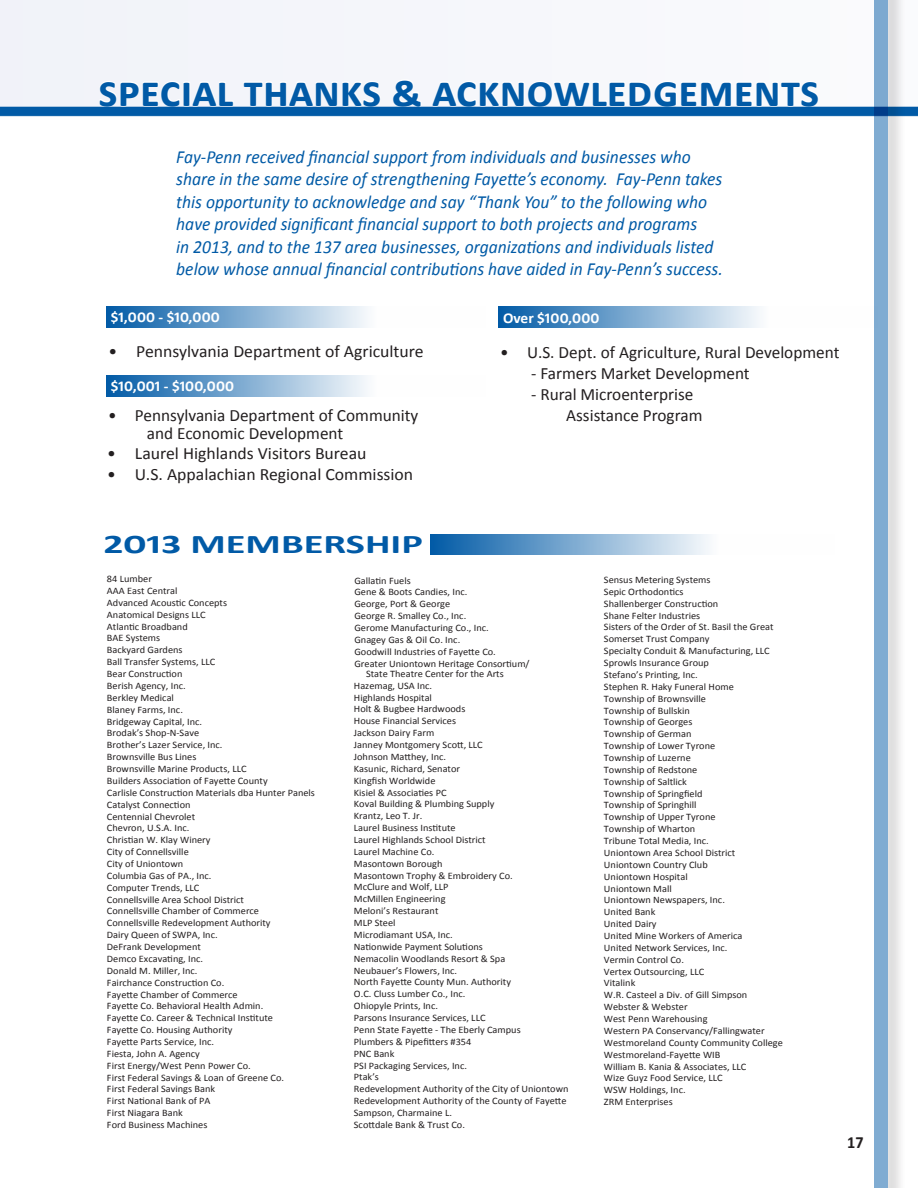
<style>
.page{position:relative;width:918px;height:1188px;background:#fff}
.page>*{position:absolute;margin:0;border:0;box-sizing:border-box;transform-origin:0 0}
.t1{font:700 45px "Calibri";color:#015aa6}
.t2{font:700 27px "Calibri";color:#015aa6;scale:1.5 1}
.t3{font:italic 18.6px/22.5px "Calibri";color:#015aa6;scale:.95 1}
.t4{font:17.25px/21px "Calibri";color:#231f20}
.t5{font:700 17.1px "Calibri";color:#231f20;scale:.95 1}
.t6{font:700 15px "Calibri";color:#fff}
.t7{font:9.9px/11.9px "Calibri";color:#231f20;scale:1.04 1}
</style>
<div class="page">
<div style="left:0;top:0;width:370px;height:77px;background:#f2f4f9"></div>
<svg style="left:106px;top:306px;width:261px;height:22px;background:#7aa8d0"></svg>
<svg style="left:106px;top:375px;width:261px;height:22px;background:#7aa8d0"></svg>
<svg style="left:498px;top:306px;width:261px;height:22px;background:#7aa8d0"></svg>
<svg style="left:430px;top:534px;width:279px;height:21px;background:#7aa8d0"></svg>
<svg style="left:0;top:77px;width:918px;height:39px"></svg>
<div style="left:876px;top:0;width:30px;height:1188px;background:#231f20;opacity:.3"></div>
<div style="left:874px;top:0;width:14px;height:1188px;background:#80acd2"></div>
<h1 class="t1" style="left:98px;top:62px;width:723px">special thanks &amp; acknowledgements</h1>
<p class="t3" style="left:176px;top:144px;width:577px">Fay-Penn received financial support from individuals and businesses who share in the same desire of strengthening Fayette’s economy. Fay-Penn takes this opportunity to acknowledge and say “Thank You” to the following who have provided significant financial support to both projects and programs<br>in 2013, and to the 137 area businesses, organizations and individuals listed below whose annual financial contributions have aided in Fay-Penn’s success.</p>
<h3 class="t6" style="left:111px;top:308px;width:110px">$1,000 - $10,000</h3>
<h3 class="t4" style="left:109px;top:341px;width:317px">• Pennsylvania Department of Agriculture</h3>
<h3 class="t6" style="left:111px;top:376px;width:125px">$10,001 - $100,000</h3>
<h3 class="t6" style="left:503px;top:308px;width:98px">Over $100,000</h3>
<h3 class="t4" style="left:500px;top:342px;width:341px">• U.S. Dept. of Agriculture, Rural Development</h3>
<h3 class="t4" style="left:531px;top:363px;width:220px">- Farmers Market Development</h3>
<h3 class="t4" style="left:566px;top:384px;width:138px;text-indent:-35px">- Rural Microenterprise<br>Assistance Program</h3>
<h3 class="t4" style="left:147px;top:407px;width:273px;line-height:18px;text-indent:-39px">• Pennsylvania Department of Community and Economic Development</h3>
<h3 class="t4" style="left:107px;top:443px;width:261px">• Laurel Highlands Visitors Bureau</h3>
<h3 class="t4" style="left:107px;top:464px;width:308px">• U.S. Appalachian Regional Commission</h3>
<h2 class="t2" style="left:103px;top:527px;width:215px">2013 MEMBERSHIP</h2>
<p class="t7" style="left:107px;top:573px;width:202px">84 Lumber<br>AAA East Central<br>Advanced Acoustic Concepts<br>Anatomical Designs LLC<br>Atlantic Broadband<br>BAE Systems<br>Backyard Gardens<br>Ball Transfer Systems, LLC<br>Bear Construction<br>Berish Agency, Inc.<br>Berkley Medical<br>Blaney Farms, Inc.<br>Bridgeway Capital, Inc.<br>Brodak’s Shop-N-Save<br>Brother’s Lazer Service, Inc.<br>Brownsville Bus Lines<br>Brownsville Marine Products, LLC<br>Builders Association of Fayette County<br>Carlisle Construction Materials dba Hunter Panels<br>Catalyst Connection<br>Centennial Chevrolet<br>Chevron, U.S.A. Inc.<br>Christian W. Klay Winery<br>City of Connellsville<br>City of Uniontown<br>Columbia Gas of PA., Inc.<br>Computer Trends, LLC<br>Connellsville Area School District<br>Connellsville Chamber of Commerce<br>Connellsville Redevelopment Authority<br>Dairy Queen of SWPA, Inc.<br>DeFrank Development<br>Demco Excavating, Inc.<br>Donald M. Miller, Inc.<br>Fairchance Construction Co.<br>Fayette Chamber of Commerce<br>Fayette Co. Behavioral Health Admin.<br>Fayette Co. Career &amp; Technical Institute<br>Fayette Co. Housing Authority<br>Fayette Parts Service, Inc.<br>Fiesta, John A. Agency<br>First Energy/West Penn Power Co.<br>First Federal Savings &amp; Loan of Greene Co.<br>First Federal Savings Bank<br>First National Bank of PA<br>First Niagara Bank<br>Ford Business Machines</p>
<p class="t7" style="left:354px;top:574px;width:170px">Gallatin Fuels<br>Gene &amp; Boots Candies, Inc.<br>George, Port &amp; George<br>George R. Smalley Co., Inc.<br>Gerome Manufacturing Co., Inc.<br>Gnagey Gas &amp; Oil Co. Inc.<br>Goodwill Industries of Fayette Co.<br>Greater Uniontown Heritage Consortium/</p>
<p class="t7" style="left:366px;top:668px;width:134px">State Theatre Center for the Arts</p>
<p class="t7" style="left:354px;top:680px;width:208px">Hazemag, USA Inc.<br>Highlands Hospital<br>Holt &amp; Bugbee Hardwoods<br>House Financial Services<br>Jackson Dairy Farm<br>Janney Montgomery Scott, LLC<br>Johnson Matthey, Inc.<br>Kasunic, Richard, Senator<br>Kingfish Worldwide<br>Kisiel &amp; Associaties PC<br>Koval Building &amp; Plumbing Supply<br>Krantz, Leo T. Jr.<br>Laurel Business Institute<br>Laurel Highlands School District<br>Laurel Machine Co.<br>Masontown Borough<br>Masontown Trophy &amp; Embroidery Co.<br>McClure and Wolf, LLP<br>McMillen Engineering<br>Meloni’s Restaurant<br>MLP Steel<br>Microdiamant USA, Inc.<br>Nationwide Payment Solutions<br>Nemacolin Woodlands Resort &amp; Spa<br>Neubauer’s Flowers, Inc.<br>North Fayette County Mun. Authority<br>O.C. Cluss Lumber Co., Inc.<br>Ohiopyle Prints, Inc.<br>Parsons Insurance Services, LLC<br>Penn State Fayette - The Eberly Campus<br>Plumbers &amp; Pipefitters #354<br>PNC Bank<br>PSI Packaging Services, Inc.<br>Ptak’s<br>Redevelopment Authority of the City of Uniontown<br>Redevelopment Authority of the County of Fayette<br>Sampson, Charmaine L.<br>Scottdale Bank &amp; Trust Co.</p>
<p class="t7" style="left:604px;top:574px;width:174px">Sensus Metering Systems<br>Sepic Orthodontics<br>Shallenberger Construction<br>Shane Felter Industries<br>Sisters of the Order of St. Basil the Great<br>Somerset Trust Company<br>Specialty Conduit &amp; Manufacturing, LLC<br>Sprowls Insurance Group<br>Stefano’s Printing, Inc.<br>Stephen R. Haky Funeral Home<br>Township of Brownsville<br>Township of Bullskin<br>Township of Georges<br>Township of German<br>Township of Lower Tyrone<br>Township of Luzerne<br>Township of Redstone<br>Township of Saltlick<br>Township of Springfield<br>Township of Springhill<br>Township of Upper Tyrone<br>Township of Wharton<br>Tribune Total Media, Inc.<br>Uniontown Area School District<br>Uniontown Country Club<br>Uniontown Hospital<br>Uniontown Mall<br>Uniontown Newspapers, Inc.<br>United Bank<br>United Dairy<br>United Mine Workers of America<br>United Network Services, Inc.<br>Vermin Control Co.<br>Vertex Outsourcing, LLC<br>Vitalink<br>W.R. Casteel a Div. of Gill Simpson<br>Webster &amp; Webster<br>West Penn Warehousing<br>Western PA Conservancy/Fallingwater<br>Westmoreland County Community College<br>Westmoreland-Fayette WIB<br>William B. Kania &amp; Associates, LLC<br>Wize Guyz Food Service, LLC<br>WSW Holdings, Inc.<br>ZRM Enterprises</p>
<h3 class="t5" style="left:847px;top:1131px;width:19px">17</h3>
</div>
